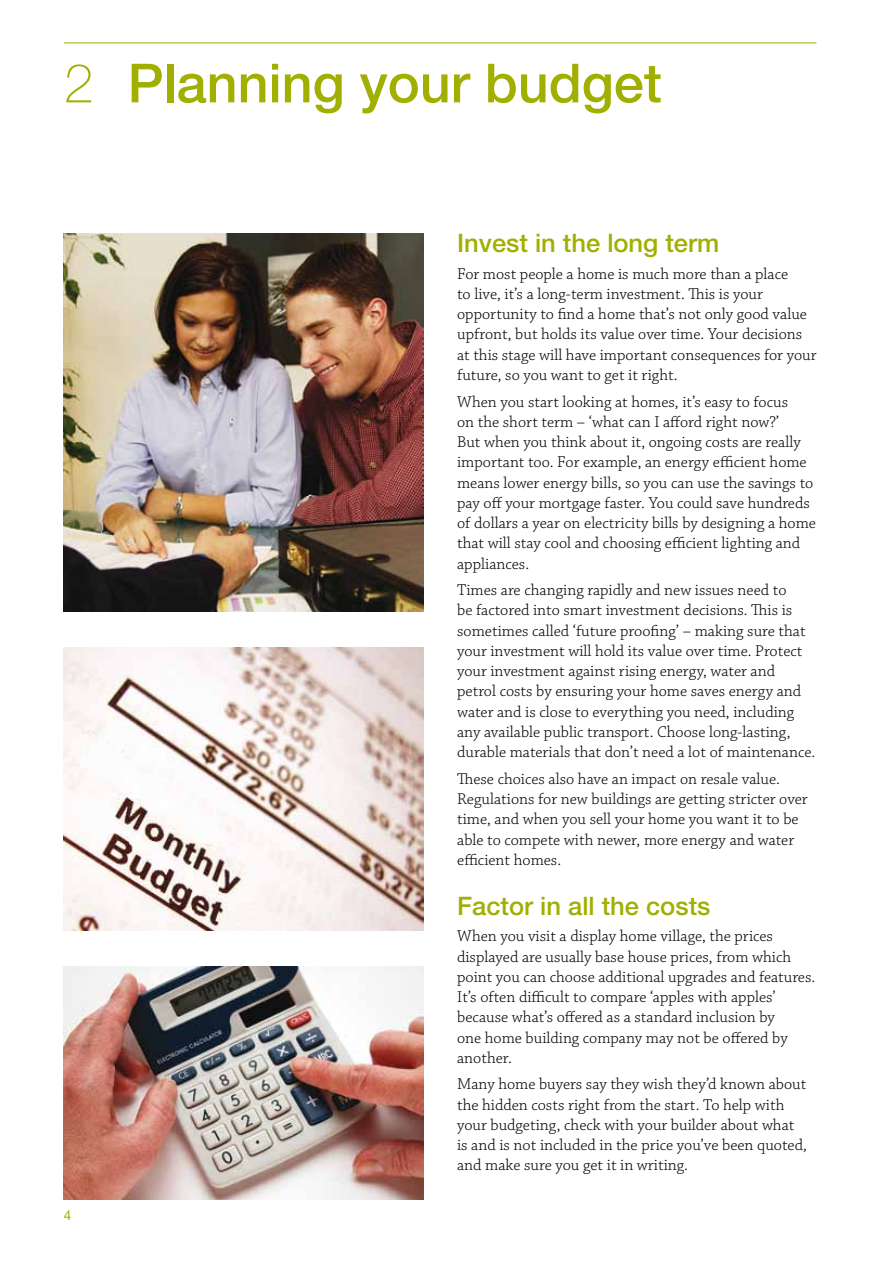
<style>
.page{position:relative;width:893px;height:1263px;background:#fff}
.page>*{position:absolute;margin:0;border:0;box-sizing:border-box;transform-origin:0 0}
.t1{font:500 54px "Helvetica Neue LT Std";color:#a0af00}
.t2{font:500 25.5px "Helvetica Neue LT Std";color:#a0af00}
.t3{font:300 16.5px/20.2px "Chaparral Pro";color:#000}
.t4{font:13.5px "Helvetica Neue LT Std";color:#a0af00}
.s1{font-weight:100}
</style>
<div class="page">
<hr style="left:64px;top:43px;width:752px;height:1px;background:#a0af00">
<img style="left:64px;top:234px;width:359px;height:378px">
<img style="left:64px;top:647px;width:359px;height:284px">
<img style="left:64px;top:966px;width:359px;height:233px">
<h1 class="t1" style="left:64px;top:51px;width:599px"><span class="s1">2</span> Planning your budget</h1>
<p class="t4" style="left:64px;top:1207px;width:9px">4</p>
<h2 class="t2" style="left:457px;top:228px;width:264px">Invest in the long term</h2>
<p class="t3" style="left:457px;top:264px;width:361px">For most people a home is much more than a place<br>to live, it’s a long-term investment. This is your opportunity to find a home that’s not only good value upfront, but holds its value over time. Your decisions at this stage will have important consequences for your future, so you want to get it right.</p>
<p class="t3" style="left:457px;top:392px;width:360px">When you start looking at homes, it’s easy to focus<br>on the short term – ‘what can I afford right now?’<br>But when you think about it, ongoing costs are really important too. For example, an energy efficient home means lower energy bills, so you can use the savings to pay off your mortgage faster. You could save hundreds of dollars a year on electricity bills by designing a home that will stay cool and choosing efficient lighting and appliances.</p>
<p class="t3" style="left:457px;top:581px;width:360px">Times are changing rapidly and new issues need to<br>be factored into smart investment decisions. This is sometimes called ‘future proofing’ – making sure that your investment will hold its value over time. Protect your investment against rising energy, water and petrol costs by ensuring your home saves energy and water and is close to everything you need, including any available public transport. Choose long-lasting, durable materials that don’t need a lot of maintenance.</p>
<p class="t3" style="left:457px;top:769px;width:352px">These choices also have an impact on resale value.<br>Regulations for new buildings are getting stricter over time, and when you sell your home you want it to be able to compete with newer, more energy and water efficient homes.</p>
<h2 class="t2" style="left:457px;top:890px;width:255px">Factor in all the costs</h2>
<p class="t3" style="left:457px;top:927px;width:360px">When you visit a display home village, the prices displayed are usually base house prices, from which point you can choose additional upgrades and features.<br>It’s often difficult to compare ‘apples with apples’ because what’s offered as a standard inclusion by<br>one home building company may not be offered by another.</p>
<p class="t3" style="left:457px;top:1075px;width:351px">Many home buyers say they wish they’d known about the hidden costs right from the start. To help with your budgeting, check with your builder about what is and is not included in the price you’ve been quoted, and make sure you get it in writing.</p>
</div>
